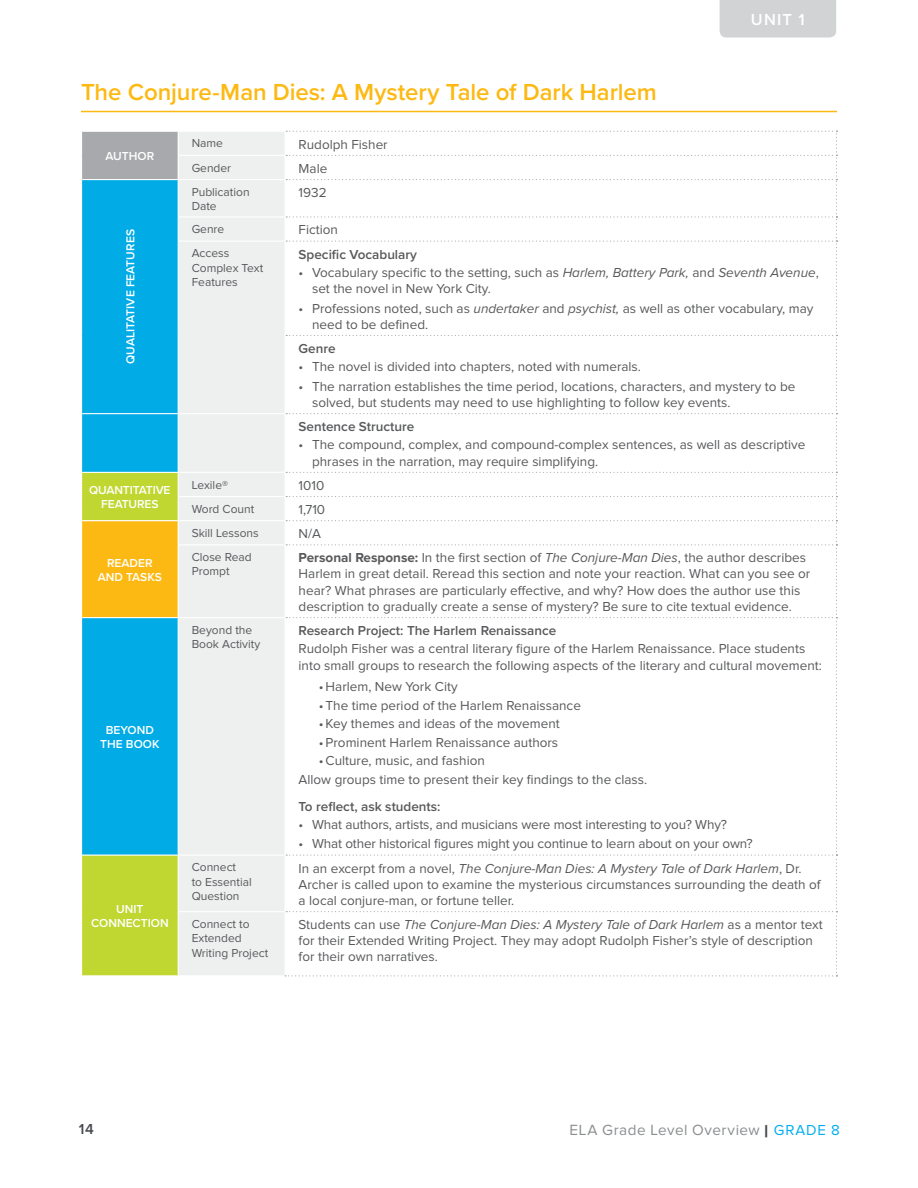
<style>
.page{position:relative;width:918px;height:1188px;background:#fff}
.page>*{position:absolute;margin:0;border:0;box-sizing:border-box;transform-origin:0 0}
.t1{font:600 24px "Proxima Nova";letter-spacing:-.005em;color:#fdb913}
.t2{font:600 16.5px "Proxima Nova";color:#fff}
.t3{font:15.3px "Proxima Nova";letter-spacing:.03em;color:#8b8e90}
.t4{font:600 15px "Proxima Nova";color:#47494e}
.t5{font:13.5px/16.2px "Proxima Nova";color:#58595b}
.t6{font:600 13.5px "Proxima Nova";color:#58595b}
.t7{font:12px/14.4px "Proxima Nova";color:#58595b}
.t8{font:600 12px/14.4px "Proxima Nova";color:#fff;text-align:center}
.s1{font-style:italic}
.s2{font-weight:700}
.s3{font-weight:900;font-size:17.4px;color:#47494e}
.s4{font-size:15px;color:#00aeef}
</style>
<div class="page">
<hr style="left:81px;top:111px;width:756px;height:1px;background:#fdb913">
<div style="left:82px;top:131px;width:96px;height:49px;background:#a7a9ac"></div>
<div style="left:179px;top:132px;width:106px;height:843px;background:#eeefef"></div>
<svg style="left:82px;top:180px;width:96px;height:292px;background:#02abe6"></svg>
<svg style="left:82px;top:473px;width:96px;height:502px;background:#4fbd9b"></svg>
<div style="left:82px;top:521px;width:96px;height:97px;background:#fdb913"></div>
<hr style="left:81px;top:131px;width:97px;height:1px;background:#fff">
<hr style="left:82px;top:179px;width:96px;height:1px;background:#fff">
<hr style="left:179px;top:155px;width:106px;height:1px;background:#fff">
<hr style="left:178px;top:179px;width:107px;height:1px;background:#fff">
<hr style="left:179px;top:216px;width:106px;height:2px;background:#fff">
<svg style="left:178px;top:217px;width:1px;height:24px"></svg>
<hr style="left:179px;top:241px;width:106px;height:1px;background:#fff">
<hr style="left:82px;top:413px;width:96px;height:1px;background:#fff">
<hr style="left:178px;top:413px;width:107px;height:1px;background:#fff">
<hr style="left:178px;top:472px;width:107px;height:1px;background:#fff">
<hr style="left:179px;top:496px;width:106px;height:1px;background:#fff">
<hr style="left:82px;top:520px;width:96px;height:1px;background:#fff">
<hr style="left:82px;top:617px;width:96px;height:1px;background:#fff">
<hr style="left:82px;top:855px;width:96px;height:1px;background:#fff">
<hr style="left:178px;top:520px;width:107px;height:1px;background:#fff">
<hr style="left:179px;top:544px;width:106px;height:1px;background:#fff">
<hr style="left:178px;top:617px;width:107px;height:1px;background:#fff">
<hr style="left:178px;top:855px;width:107px;height:1px;background:#fff">
<hr style="left:179px;top:911px;width:106px;height:1px;background:#fff">
<svg style="left:178px;top:473px;width:1px;height:47px"></svg>
<svg style="left:285px;top:131px;width:552px;height:845px"></svg>
<div style="left:720px;top:0;width:116px;height:38px;background:#d1d3d4"></div>
<h1 class="t1" style="left:81px;top:74px;width:577px">The Conjure-Man Dies: A Mystery Tale of Dark Harlem</h1>
<p class="t8" style="left:106px;top:149px;width:50px">AUTHOR</p>
<p class="t7" style="left:192px;top:137px;width:33px">Name</p>
<p class="t5" style="left:299px;top:136px;width:91px">Rudolph Fisher</p>
<p class="t7" style="left:192px;top:161px;width:41px">Gender</p>
<p class="t5" style="left:299px;top:161px;width:30px">Male</p>
<p class="t2" style="left:751px;top:7px;width:55px">UNIT 1</p>
<p class="t8" style="left:123px;top:364px;width:136px;rotate:-90deg">QUALITATIVE FEATURES</p>
<p class="t8" style="left:89px;top:483px;width:83px">QUANTITATIVE<br>FEATURES</p>
<p class="t8" style="left:98px;top:555px;width:66px">READER<br>AND TASKS</p>
<p class="t8" style="left:100px;top:722px;width:61px">BEYOND<br>THE BOOK</p>
<p class="t8" style="left:91px;top:901px;width:79px">UNIT<br>CONNECTION</p>
<p class="t7" style="left:192px;top:185px;width:59px">Publication<br>Date</p>
<p class="t5" style="left:299px;top:185px;width:30px">1932</p>
<p class="t7" style="left:192px;top:222px;width:34px">Genre</p>
<p class="t5" style="left:299px;top:222px;width:41px">Fiction</p>
<p class="t7" style="left:192px;top:246px;width:73px">Access<br>Complex Text<br>Features</p>
<p class="t6" style="left:299px;top:244px;width:120px">Specific Vocabulary</p>
<p class="t5" style="left:312px;top:265px;width:508px;text-indent:-14px">• Vocabulary specific to the setting, such as <span class="s1">Harlem, Battery Park,</span> and <span class="s1">Seventh Avenue</span>, set the novel in New York City.</p>
<p class="t5" style="left:312px;top:300px;width:503px;text-indent:-14px">• Professions noted, such as <span class="s1">undertaker</span> and <span class="s1">psychist,</span> as well as other vocabulary, may need to be defined.</p>
<p class="t6" style="left:299px;top:338px;width:39px">Genre</p>
<p class="t5" style="left:299px;top:359px;width:344px">• The novel is divided into chapters, noted with numerals.</p>
<p class="t5" style="left:312px;top:378px;width:485px;text-indent:-14px">• The narration establishes the time period, locations, characters, and mystery to be solved, but students may need to use highlighting to follow key events.</p>
<p class="t6" style="left:299px;top:416px;width:117px">Sentence Structure</p>
<p class="t5" style="left:312px;top:437px;width:495px;text-indent:-14px">• The compound, complex, and compound-complex sentences, as well as descriptive phrases in the narration, may require simplifying.</p>
<p class="t7" style="left:192px;top:478px;width:38px">Lexile®</p>
<p class="t5" style="left:299px;top:478px;width:27px">1010</p>
<p class="t7" style="left:192px;top:502px;width:64px">Word Count</p>
<p class="t5" style="left:299px;top:502px;width:28px">1,710</p>
<p class="t7" style="left:192px;top:526px;width:69px">Skill Lessons</p>
<p class="t5" style="left:299px;top:526px;width:24px">N/A</p>
<p class="t7" style="left:192px;top:550px;width:62px">Close Read<br>Prompt</p>
<p class="t5" style="left:299px;top:550px;width:513px"><span class="s2">Personal Response:</span> In the first section of <span class="s1">The Conjure-Man Dies</span>, the author describes Harlem in great detail. Reread this section and note your reaction. What can you see or hear? What phrases are particularly effective, and why? How does the author use this description to gradually create a sense of mystery? Be sure to cite textual evidence.</p>
<p class="t7" style="left:192px;top:623px;width:70px">Beyond the<br>Book Activity</p>
<p class="t6" style="left:299px;top:620px;width:259px">Research Project: The Harlem Renaissance</p>
<p class="t5" style="left:299px;top:641px;width:525px">Rudolph Fisher was a central literary figure of the Harlem Renaissance. Place students into small groups to research the following aspects of the literary and cultural movement:</p>
<p class="t5" style="left:319px;top:679px;width:140px">•Harlem, New York City</p>
<p class="t5" style="left:319px;top:698px;width:264px">•The time period of the Harlem Renaissance</p>
<p class="t5" style="left:319px;top:716px;width:242px">•Key themes and ideas of the movement</p>
<p class="t5" style="left:319px;top:734px;width:241px">•Prominent Harlem Renaissance authors</p>
<p class="t5" style="left:299px;top:751px;width:350px;line-height:19.5px;text-indent:20px">•Culture, music, and fashion<br>Allow groups time to present their key findings to the class.</p>
<p class="t6" style="left:299px;top:796px;width:144px">To reflect, ask students:</p>
<p class="t5" style="left:299px;top:817px;width:430px">• What authors, artists, and musicians were most interesting to you? Why?</p>
<p class="t5" style="left:299px;top:836px;width:456px">• What other historical figures might you continue to learn about on your own?</p>
<p class="t7" style="left:192px;top:860px;width:62px">Connect<br>to Essential<br>Question</p>
<p class="t5" style="left:299px;top:860px;width:524px">In an excerpt from a novel, <span class="s1">The Conjure-Man Dies: A Mystery Tale of Dark Harlem</span>, Dr.<br>Archer is called upon to examine the mysterious circumstances surrounding the death of a local conjure-man, or fortune teller.</p>
<p class="t7" style="left:192px;top:917px;width:78px">Connect to<br>Extended<br>Writing Project</p>
<p class="t5" style="left:299px;top:917px;width:526px">Students can use <span class="s1">The Conjure-Man Dies: A Mystery Tale of Dark Harlem</span> as a mentor text for their Extended Writing Project. They may adopt Rudolph Fisher’s style of description for their own narratives.</p>
<p class="t4" style="left:79px;top:1118px;width:17px">14</p>
<p class="t3" style="left:570px;top:1122px;width:272px">ELA Grade Level Overview <span class="s3">|</span> <span class="s4">GRADE 8</span></p>
</div>
